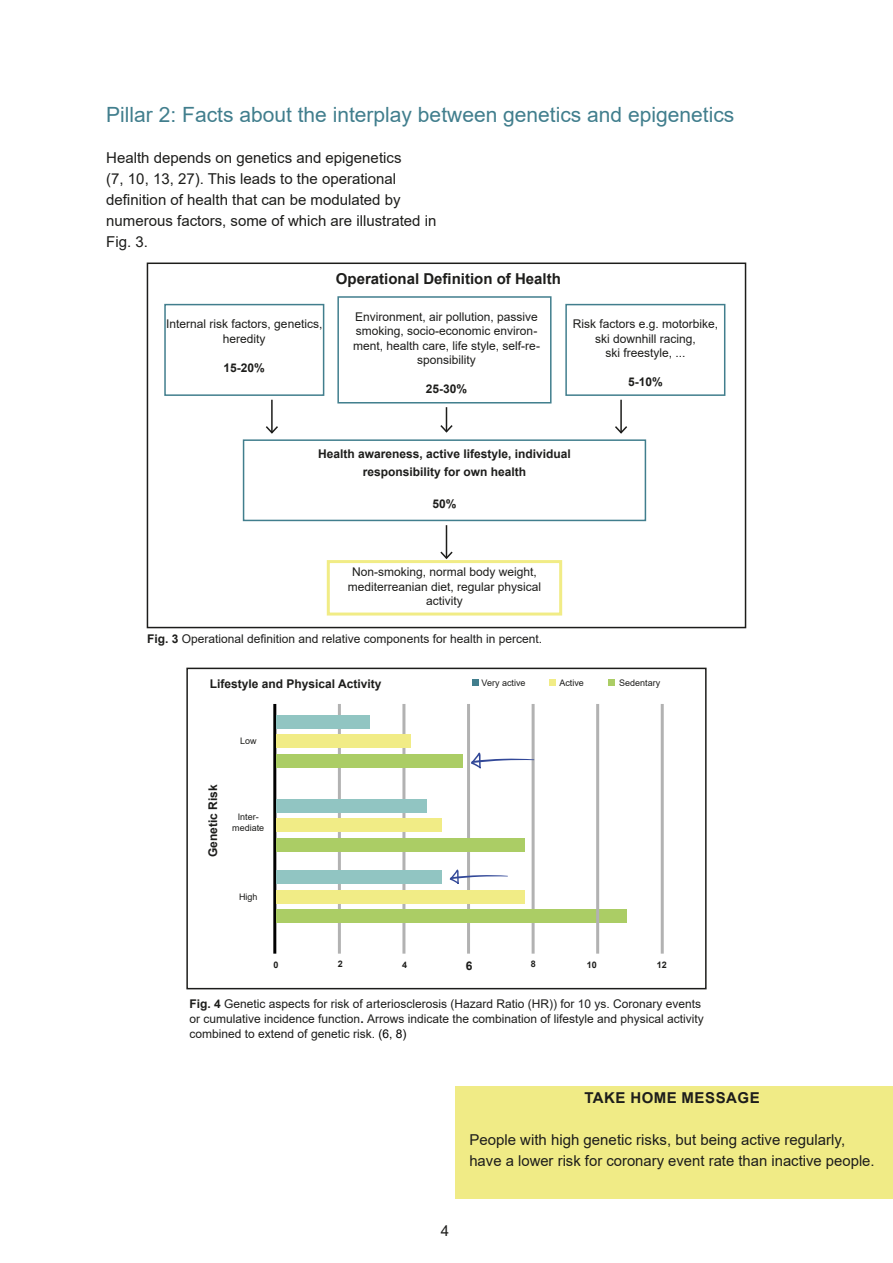
<style>
.page{position:relative;width:893px;height:1263px;background:#fff}
.page>*{position:absolute;margin:0;border:0;box-sizing:border-box;transform-origin:0 0}
.t1{font:21px "Arial";color:#417e8d}
.t2{font:15px/21px "Arial";color:#1d1d1b}
.t3{font:700 15px "Arial";color:#1d1d1b}
.t4{font:700 15px "Arial";letter-spacing:.035em;color:#1d1d1b}
.t5{font:12px/14.4px "Arial";color:#1d1d1b;text-align:center}
.t6{font:700 12px "Arial";color:#1d1d1b}
.t7{font:9px "Arial";color:#1d1d1b}
.t8{font:700 9px "Arial";color:#1d1d1b}
.s1{font-weight:700}
.s2{color:#000}
</style>
<div class="page">
<div style="left:337px;top:296px;width:215px;height:107px;border:2px solid #417e8d"></div>
<div style="left:164px;top:304px;width:160px;height:92px;border:2px solid #417e8d"></div>
<div style="left:565px;top:304px;width:160px;height:92px;border:2px solid #417e8d"></div>
<div style="left:243px;top:439px;width:403px;height:82px;border:2px solid #417e8d"></div>
<div style="left:327px;top:560px;width:235px;height:55px;border:3px solid #f1ec86"></div>
<div style="left:147px;top:263px;width:599px;height:365px;border:2px solid #1d1d1b"></div>
<hr style="left:271px;top:400px;width:2px;height:33px;background:#1d1d1b">
<svg style="left:265px;top:424px;width:13px;height:10px"></svg>
<hr style="left:620px;top:400px;width:2px;height:33px;background:#1d1d1b">
<svg style="left:615px;top:424px;width:13px;height:10px"></svg>
<svg style="left:440px;top:407px;width:13px;height:26px"></svg>
<hr style="left:446px;top:525px;width:1px;height:33px;background:#1d1d1b">
<svg style="left:440px;top:550px;width:13px;height:9px"></svg>
<hr style="left:467px;top:704px;width:3px;height:250px;background:#b2b2b2">
<hr style="left:402px;top:704px;width:3px;height:250px;background:#b2b2b2">
<hr style="left:338px;top:704px;width:3px;height:250px;background:#b2b2b2">
<hr style="left:532px;top:704px;width:3px;height:250px;background:#b2b2b2">
<hr style="left:273px;top:704px;width:3px;height:250px;background:#000">
<div style="left:276px;top:715px;width:94px;height:14px;background:#91c5c2"></div>
<div style="left:276px;top:870px;width:165px;height:14px;background:#91c5c2"></div>
<div style="left:276px;top:799px;width:151px;height:14px;background:#91c5c2"></div>
<div style="left:276px;top:734px;width:135px;height:14px;background:#f1ec86"></div>
<div style="left:276px;top:754px;width:186px;height:14px;background:#abcd65"></div>
<div style="left:276px;top:838px;width:249px;height:14px;background:#abcd65"></div>
<div style="left:276px;top:909px;width:351px;height:14px;background:#abcd65"></div>
<div style="left:276px;top:818px;width:165px;height:14px;background:#f1ec86"></div>
<div style="left:276px;top:890px;width:249px;height:13px;background:#f1ec86"></div>
<hr style="left:596px;top:704px;width:3px;height:250px;background:#b2b2b2">
<hr style="left:661px;top:704px;width:3px;height:250px;background:#b2b2b2">
<div style="left:472px;top:679px;width:7px;height:7px;background:#417e8d"></div>
<div style="left:608px;top:679px;width:7px;height:7px;background:#abcd65"></div>
<div style="left:549px;top:679px;width:7px;height:7px;background:#f1ec86"></div>
<svg style="left:450px;top:869px;width:58px;height:15px"></svg>
<svg style="left:471px;top:752px;width:63px;height:17px"></svg>
<div style="left:186px;top:668px;width:521px;height:321px;border:2px solid #1d1d1b"></div>
<div style="left:455px;top:1086px;width:438px;height:113px;background:#f0eb86"></div>
<p class="t1" style="left:106px;top:100px;width:629px">Pillar 2: Facts about the interplay between genetics and epigenetics</p>
<p class="t2" style="left:106px;top:147px;width:332px">Health depends on genetics and epigenetics<br>(7, 10, 13, 27). This leads to the operational definition of health that can be modulated by numerous factors, some of which are illustrated in Fig. 3.</p>
<p class="t5" style="left:166px;top:317px;width:158px">Internal risk factors, genetics, heredity</p>
<p class="t6" style="left:224px;top:359px;width:43px">15-20%</p>
<p class="t3" style="left:336px;top:268px;width:227px">Operational Definition of Health</p>
<p class="t5" style="left:353px;top:309px;width:188px">Environment, air pollution, passive smoking, socio-economic environ&shy;ment, health care, life style, self-re&shy;sponsibility</p>
<p class="t6" style="left:426px;top:380px;width:43px">25-30%</p>
<p class="t5" style="left:573px;top:317px;width:147px">Risk factors e.g. motorbike, ski downhill racing,<br>ski freestyle, ...</p>
<p class="t6" style="left:628px;top:373px;width:36px">5-10%</p>
<p class="t6" style="left:318px;top:445px;width:254px">Health awareness, active lifestyle, individual</p>
<p class="t6" style="left:363px;top:463px;width:165px">responsibility for own health</p>
<p class="t6" style="left:432px;top:496px;width:26px">50%</p>
<p class="t5" style="left:348px;top:565px;width:195px">Non-smoking, normal body weight, mediterreanian diet, regular physical activity</p>
<p class="t5" style="left:147px;top:632px;width:396px"><span class="s1">Fig. 3</span> Operational definition and relative components for health in percent.</p>
<p class="t6" style="left:210px;top:675px;width:173px">Lifestyle and Physical Activity</p>
<p class="t7" style="left:481px;top:676px;width:46px">Very active</p>
<p class="t7" style="left:559px;top:676px;width:26px">Active</p>
<p class="t7" style="left:619px;top:676px;width:43px">Sedentary</p>
<p class="t7" style="left:240px;top:735px;width:18px">Low</p>
<p class="t6" style="left:205px;top:857px;width:74px;rotate:-90deg">Genetic Risk</p>
<p class="t7" style="left:238px;top:811px;width:23px">Inter-</p>
<p class="t7" style="left:232px;top:822px;width:34px">mediate</p>
<p class="t7" style="left:239px;top:890px;width:20px">High</p>
<p class="t8" style="left:274px;top:959px;width:7px">0</p>
<p class="t8" style="left:338px;top:958px;width:7px">2</p>
<p class="t8" style="left:402px;top:959px;width:7px">4</p>
<p class="t6" style="left:466px;top:958px;width:8px">6</p>
<p class="t8" style="left:531px;top:958px;width:7px">8</p>
<p class="t8" style="left:587px;top:959px;width:12px">10</p>
<p class="t8" style="left:657px;top:959px;width:12px">12</p>
<p class="t5" style="left:190px;top:996px;width:516px;line-height:15px;text-align:left"><span class="s1">Fig. 4</span> Genetic aspects for risk of arteriosclerosis (Hazard Ratio (HR)) for 10 ys. Coronary events or cumulative incidence function<span class="s1">.</span> Arrows indicate the combination of lifestyle and physical activity combined to extend of genetic risk. <span class="s2">(6, 8)</span></p>
<p class="t4" style="left:584px;top:1087px;width:177px">TAKE HOME MESSAGE</p>
<p class="t2" style="left:469px;top:1129px;width:407px">People with high genetic risks, but being active regularly, have a lower risk for coronary event rate than inactive people.</p>
<p class="t2" style="left:441px;top:1220px;width:10px">4</p>
</div>
